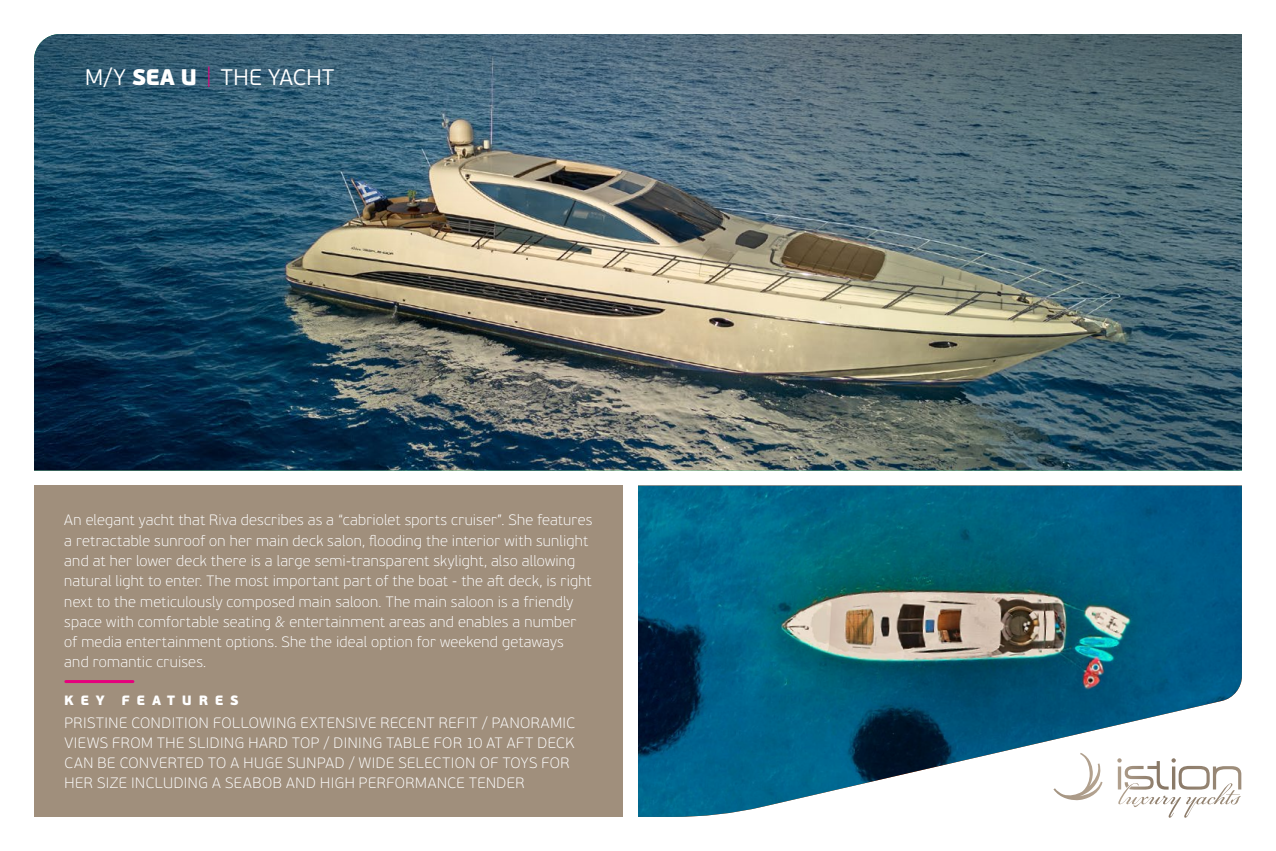
<style>
.page{position:relative;width:1276px;height:851px;background:#fff}
.page>*{position:absolute;margin:0;border:0;box-sizing:border-box;transform-origin:0 0}
.t1{font:300 22.5px "PF Beau Sans Pro";letter-spacing:.015em;color:#fff}
.t2{font:100 15px/20.2px "PF Beau Sans Pro";letter-spacing:.02em;color:#fff}
.t3{font:900 13.5px "PF Beau Sans Pro";letter-spacing:.5em;color:#fff}
.s1{font-weight:900}
.s2{font-weight:100;color:#e6007d}
</style>
<div class="page">
<div style="left:34px;top:485px;width:589px;height:331px;background:#a08f7c"></div>
<img style="left:638px;top:485px;width:604px;height:331px">
<img style="left:34px;top:244px;width:1208px;height:226px">
<hr style="left:66px;top:680px;width:67px;height:3px;background:#e6007d">
<svg style="left:34px;top:34px;width:1208px;height:210px;background:#4d6a77"></svg>
<h1 class="t1" style="left:85px;top:64px;width:251px">M/Y <span class="s1">SEA U</span> <span class="s2">|</span> THE YACHT</h1>
<p class="t2" style="left:64px;top:510px;width:529px">An elegant yacht that Riva describes as a “cabriolet sports cruiser”. She features a retractable sunroof on her main deck salon, flooding the interior with sunlight and at her lower deck there is a large semi-transparent skylight, also allowing natural light to enter. The most important part of the boat - the aft deck, is right next to the meticulously composed main saloon. The main saloon is a friendly space with comfortable seating &amp; entertainment areas and enables a number of media entertainment options. She the ideal option for weekend getaways<br>and romantic cruises.</p>
<p class="t3" style="left:64px;top:691px;width:176px">KEY FEATURES</p>
<p class="t2" style="left:64px;top:712px;width:512px">PRISTINE CONDITION FOLLOWING EXTENSIVE RECENT REFIT / PANORAMIC VIEWS FROM THE SLIDING HARD TOP / DINING TABLE FOR 10 AT AFT DECK CAN BE CONVERTED TO A HUGE SUNPAD / WIDE SELECTION OF TOYS FOR HER SIZE INCLUDING A SEABOB AND HIGH PERFORMANCE TENDER</p>
</div>
